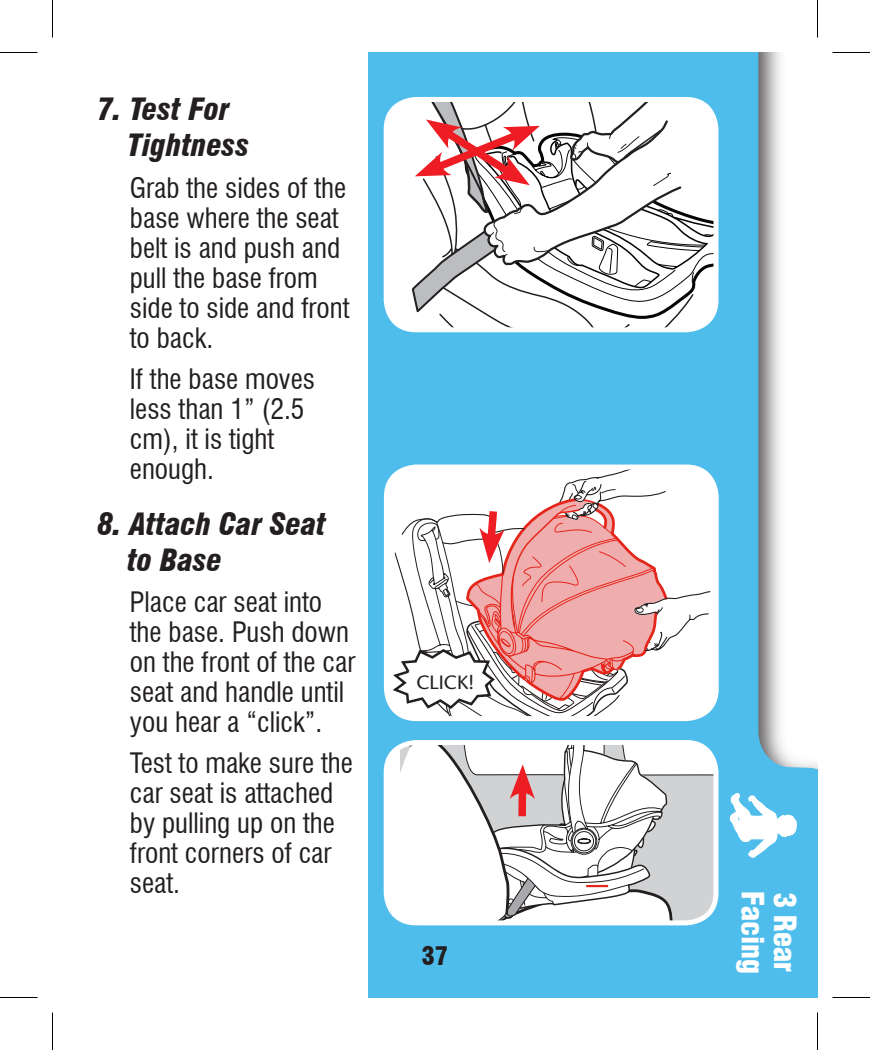
<style>
.page{position:relative;width:870px;height:1050px;background:#fff}
.page>*{position:absolute;margin:0;border:0;box-sizing:border-box;transform-origin:0 0}
.t1{font:italic 900 condensed 30px/36px "Swiss 721 BT";color:#231f20}
.t2{font:30px "Switzerland Cond Black Plain";color:#fff}
.t3{font:condensed 27.5px/30px "Swiss 721 BT";color:#231f20}
.t4{font:900 condensed 25px "Swiss 721 BT";color:#231f20}
.Snap{font:19.25px "Stone Sans";color:#231f20}
</style>
<div class="page">
<svg style="left:368px;top:52px;width:450px;height:946px;background:#70c5ea"></svg>
<svg style="left:730px;top:793px;width:67px;height:65px"></svg>
<div style="left:386px;top:99px;width:330px;height:231px;background:#fff;border-radius:30px"></div>
<div style="left:384px;top:97px;width:334px;height:235px;border:5px solid #fff;border-radius:30px"></div>
<div style="left:384px;top:465px;width:335px;height:256px;border:5px solid #fff;border-radius:30px"></div>
<svg style="left:386px;top:742px;width:20px;height:181px"></svg>
<div style="left:384px;top:740px;width:334px;height:185px;border:5px solid #fff;border-radius:30px"></div>
<svg style="left:390px;top:467px;width:321px;height:252px"></svg>
<svg style="left:406px;top:742px;width:310px;height:181px"></svg>
<svg style="left:400px;top:99px;width:316px;height:231px"></svg>
<hr style="left:0;top:52px;width:38px;height:1px;background:#000">
<hr style="left:832px;top:52px;width:38px;height:1px;background:#000">
<hr style="left:0;top:997px;width:38px;height:1px;background:#000">
<hr style="left:832px;top:997px;width:38px;height:1px;background:#000">
<hr style="left:52px;top:0;width:1px;height:38px;background:#000">
<hr style="left:52px;top:1012px;width:1px;height:38px;background:#000">
<hr style="left:817px;top:0;width:1px;height:38px;background:#000">
<hr style="left:817px;top:1012px;width:1px;height:38px;background:#000">
<p class="t1" style="left:128px;top:91px;width:123px;text-indent:-30px">7. Test For<br>Tightness</p>
<p class="t3" style="left:130px;top:173px;width:221px">Grab the sides of the base where the seat belt is and push and pull the base from side to side and front to back.</p>
<p class="t3" style="left:130px;top:364px;width:187px">If the base moves less than 1” (2.5 cm), it is tight enough.</p>
<p class="t1" style="left:128px;top:506px;width:200px;text-indent:-30px">8. Attach Car Seat to Base</p>
<p class="t3" style="left:130px;top:587px;width:227px">Place car seat into the base. Push down on the front of the car seat and handle until you hear a “click”.</p>
<p class="t3" style="left:130px;top:748px;width:224px">Test to make sure the car seat is attached by pulling up on the front corners of car seat.</p>
<p class="Snap" style="left:416px;top:671px;width:59px">CLICK!</p>
<p class="t4" style="left:422px;top:940px;width:28px">37</p>
<p class="t2" style="left:771px;top:891px;width:85px;rotate:90deg">Facing</p>
<p class="t2" style="left:804px;top:893px;width:81px;rotate:90deg">3 Rear</p>
</div>
